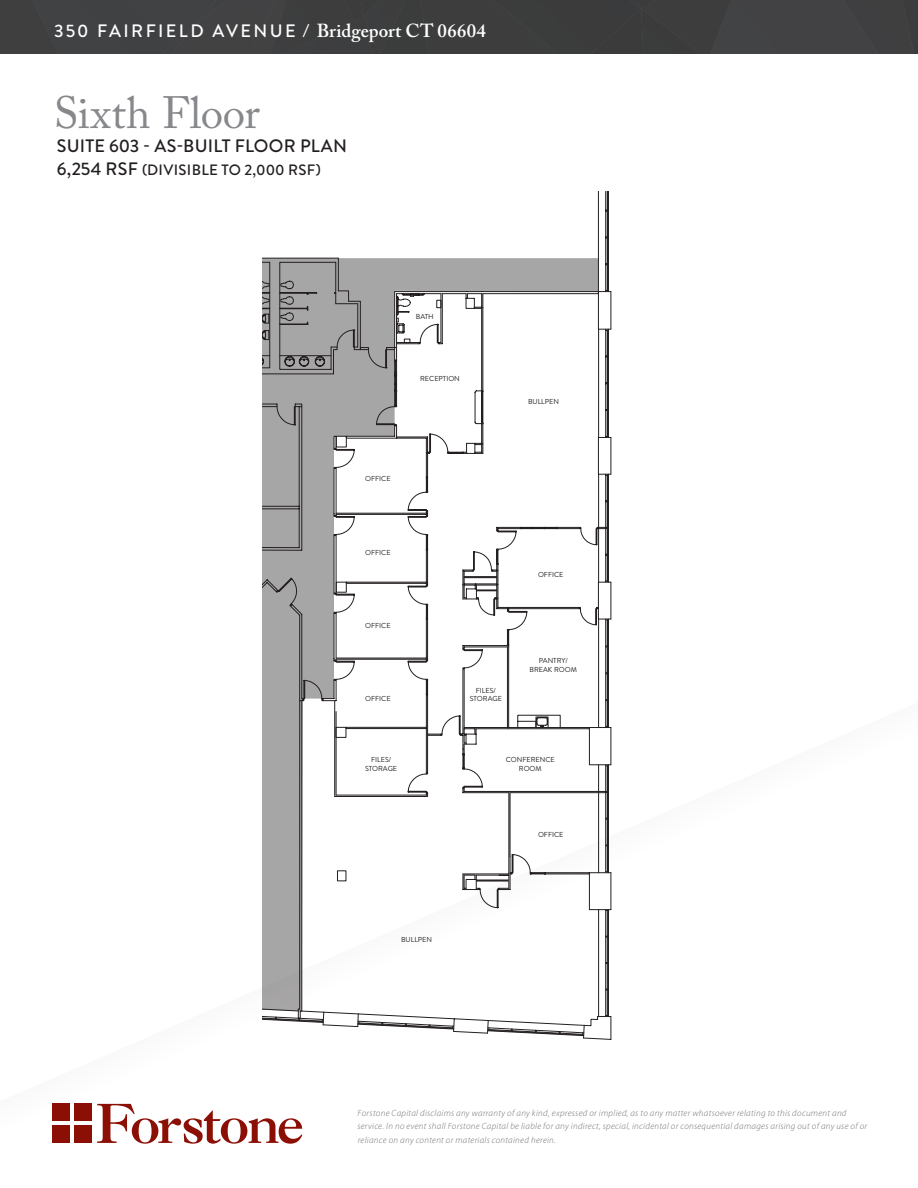
<style>
.page{position:relative;width:918px;height:1188px;background:#fff}
.page>*{position:absolute;margin:0;border:0;box-sizing:border-box;transform-origin:0 0}
.t1{font:45px "Adobe Caslon Pro";color:#86888b}
.t2{font:500 18px "Brandon Grotesque";letter-spacing:.135em;color:#fff}
.t3{font:500 18px "Brandon Grotesque";letter-spacing:.01em;color:#231f20}
.t4{font:500 15px "Brandon Grotesque";letter-spacing:.025em;color:#231f20}
.t5{font:italic 300 9px/13.5px "Myriad Pro";letter-spacing:.035em;color:#6d6f71}
.t6{font:7.2px/8.7px "Brandon Grotesque";color:#231f20;text-align:center}
.s1{font-family:"Adobe Caslon Pro";font-weight:600}
.s2{font-family:"Adobe Caslon Pro";font-weight:600;font-size:18.75px}
.s3{font-size:18px}
</style>
<div class="page">
<svg style="left:97px;top:1104px;width:205px;height:40px"></svg>
<div style="left:52px;top:1104px;width:18px;height:17px;background:#8c0f05"></div>
<div style="left:74px;top:1104px;width:17px;height:17px;background:#8c0f05"></div>
<div style="left:52px;top:1125px;width:18px;height:17px;background:#8c0f05"></div>
<div style="left:74px;top:1125px;width:17px;height:17px;background:#8c0f05"></div>
<div style="left:429px;top:0;width:65px;height:54px;background:#3d3d3d"></div>
<img style="left:405px;top:0;width:24px;height:54px">
<div style="left:364px;top:0;width:41px;height:54px;background:#3d3d3e"></div>
<div style="left:0;top:0;width:33px;height:54px;background:#3f3f40"></div>
<img style="left:364px;top:17px;width:15px;height:37px">
<img style="left:355px;top:21px;width:20px;height:33px">
<div style="left:216px;top:0;width:54px;height:54px;background:#424243"></div>
<img style="left:216px;top:0;width:11px;height:28px">
<img style="left:355px;top:0;width:9px;height:21px">
<div style="left:270px;top:0;width:85px;height:54px;background:#3d3e3f"></div>
<div style="left:33px;top:0;width:183px;height:54px;background:#414243"></div>
<div style="left:731px;top:0;width:112px;height:54px;background:#424244"></div>
<img style="left:914px;top:0;width:4px;height:54px">
<div style="left:843px;top:0;width:71px;height:54px;background:#3f3f41"></div>
<div style="left:494px;top:0;width:237px;height:54px;background:#3c3c3d"></div>
<img style="left:638px;top:0;width:18px;height:9px">
<div style="left:591px;top:9px;width:52px;height:45px;background:#3b3b3c"></div>
<svg style="left:263px;top:191px;width:349px;height:849px"></svg>
<svg style="left:263px;top:258px;width:335px;height:753px"></svg>
<h2 class="t2" style="left:54px;top:19px;width:433px">350 FAIRFIELD AVENUE <span class="s1">/</span> <span class="s2">Bridgeport CT 06604</span></h2>
<h1 class="t1" style="left:54px;top:86px;width:208px">Sixth Floor</h1>
<h2 class="t3" style="left:57px;top:134px;width:292px">SUITE 603 - AS-BUILT FLOOR PLAN</h2>
<h3 class="t4" style="left:57px;top:159px;width:266px"><span class="s3">6,254 RSF</span> (DIVISIBLE TO 2,000 RSF)</h3>
<p class="t6" style="left:416px;top:313px;width:19px">BATH</p>
<p class="t6" style="left:420px;top:374px;width:41px">RECEPTION</p>
<p class="t6" style="left:528px;top:398px;width:32px">BULLPEN</p>
<p class="t6" style="left:365px;top:475px;width:27px">OFFICE</p>
<p class="t6" style="left:365px;top:548px;width:27px">OFFICE</p>
<p class="t6" style="left:365px;top:621px;width:27px">OFFICE</p>
<p class="t6" style="left:365px;top:695px;width:27px">OFFICE</p>
<p class="t6" style="left:365px;top:755px;width:34px">FILES/<br>STORAGE</p>
<p class="t6" style="left:538px;top:570px;width:27px">OFFICE</p>
<p class="t6" style="left:470px;top:686px;width:34px">FILES/<br>STORAGE</p>
<p class="t6" style="left:530px;top:656px;width:49px">PANTRY/<br>BREAK ROOM</p>
<p class="t6" style="left:506px;top:755px;width:50px">CONFERENCE<br>ROOM</p>
<p class="t6" style="left:538px;top:831px;width:27px">OFFICE</p>
<p class="t6" style="left:401px;top:935px;width:32px">BULLPEN</p>
<p class="t5" style="left:357px;top:1106px;width:511px">Forstone Capital disclaims any warranty of any kind, expressed or implied, as to any matter whatsoever relating to this document and service. In no event shall Forstone Capital be liable for any indirect, special, incidental or consequential damages arising out of any use of or reliance on any content or materials contained herein.</p>
</div>
